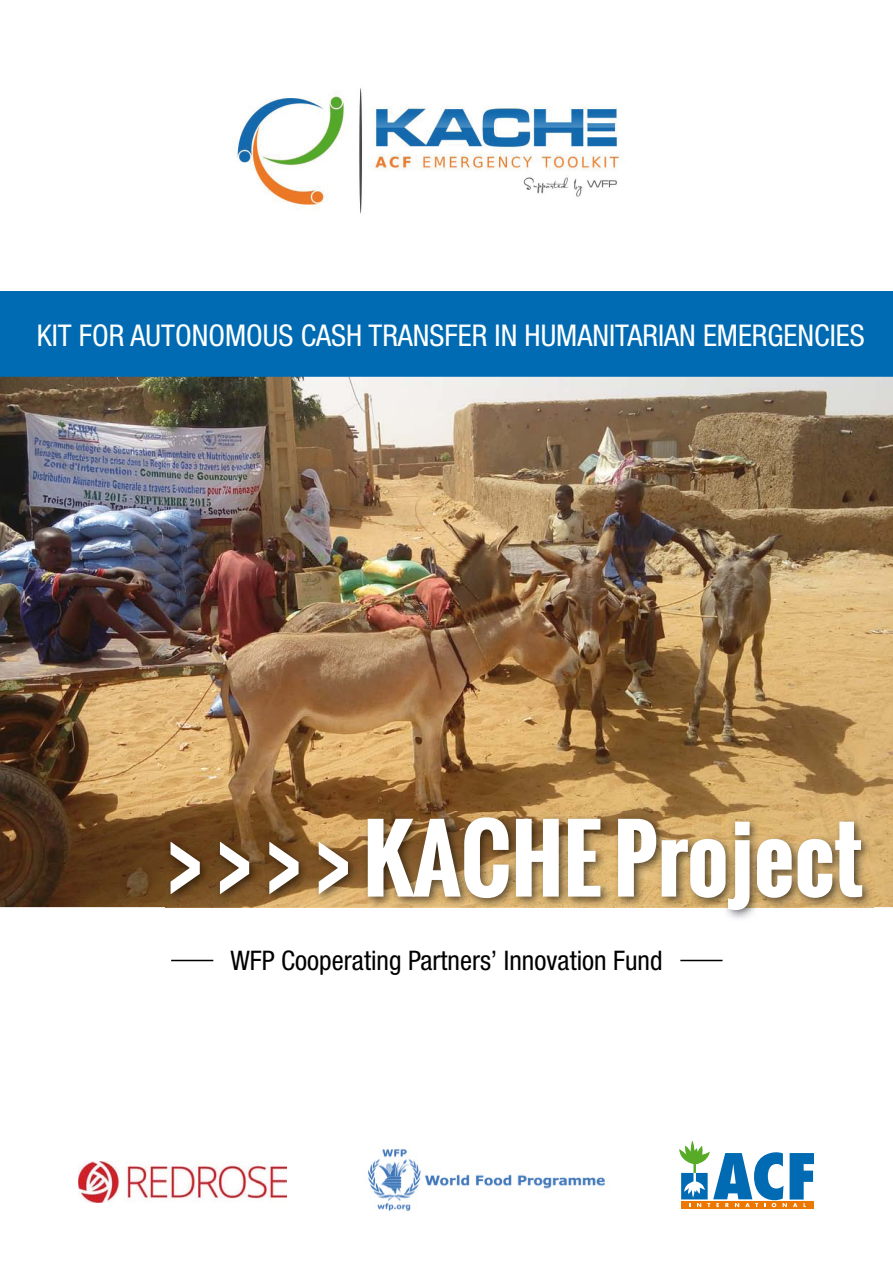
<style>
.page{position:relative;width:893px;height:1263px;background:#fff}
.page>*{position:absolute;margin:0;border:0;box-sizing:border-box;transform-origin:0 0}
.t1{font:700 88.5px "Oswald";color:#fff}
.t2{font:condensed 30px "Helvetica Neue";color:#fff}
.t3{font:condensed 27px "Helvetica Neue";color:#000}
</style>
<div class="page">
<div style="left:0;top:291px;width:893px;height:86px;background:#006bb2"></div>
<svg style="left:681px;top:1207px;width:133px;height:2px"></svg>
<svg style="left:679px;top:1141px;width:135px;height:66px"></svg>
<img style="left:79px;top:1161px;width:207px;height:41px">
<img style="left:234px;top:88px;width:389px;height:126px">
<img style="left:0;top:377px;width:893px;height:530px">
<img style="left:165px;top:812px;width:709px;height:107px">
<hr style="left:171px;top:960px;width:42px;height:1px;background:#000">
<hr style="left:680px;top:960px;width:42px;height:1px;background:#000">
<img style="left:367px;top:1147px;width:243px;height:66px">
<p class="t2" style="left:37px;top:318px;width:829px">KIT FOR AUTONOMOUS CASH TRANSFER IN HUMANITARIAN EMERGENCIES</p>
<h1 class="t1" style="left:166px;top:792px;width:699px">&gt; &gt; &gt; &gt; KACHE Project</h1>
<p class="t3" style="left:230px;top:945px;width:434px">WFP Cooperating Partners’ Innovation Fund</p>
</div>
